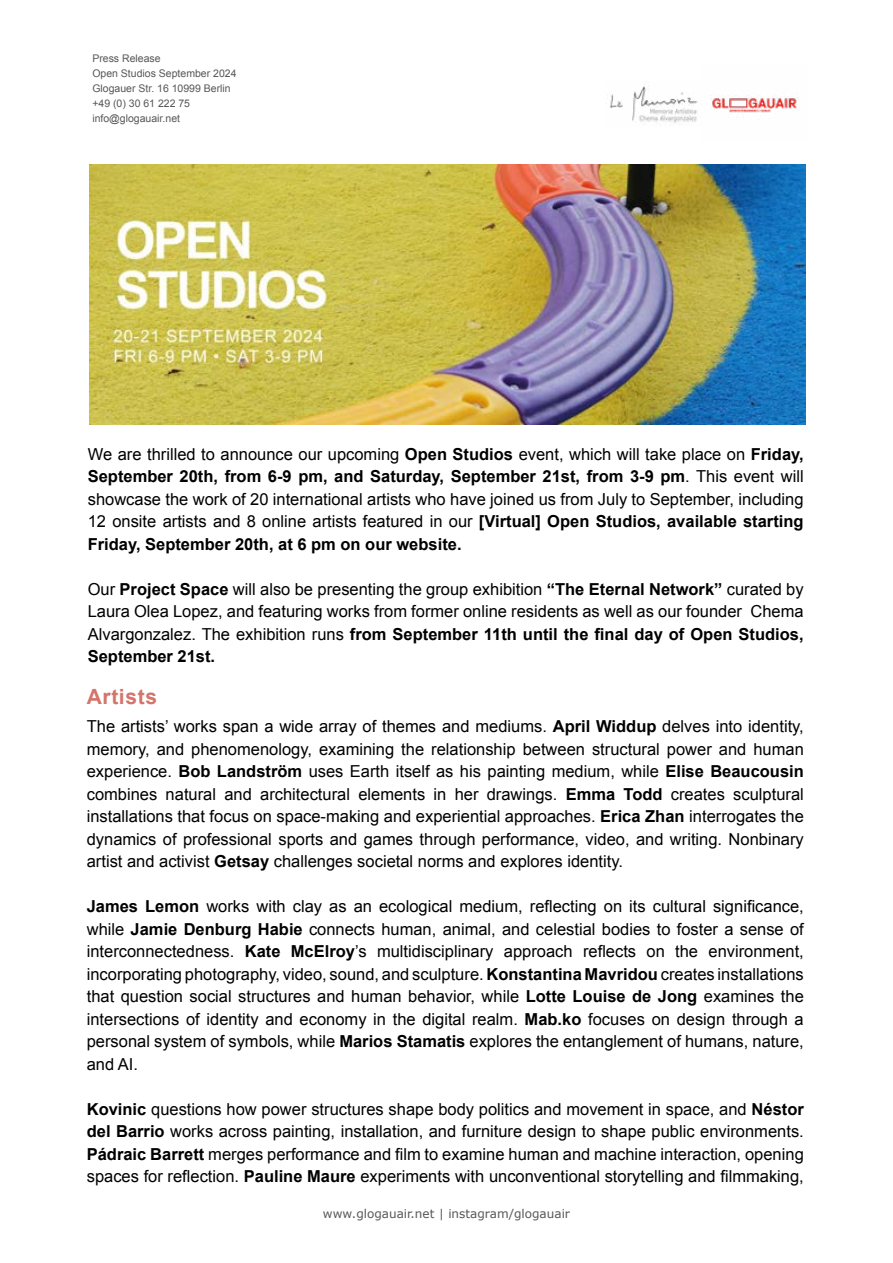
<style>
.page{position:relative;width:893px;height:1263px;background:#fff}
.page>*{position:absolute;margin:0;border:0;box-sizing:border-box;transform-origin:0 0}
.t1{font:700 21px "Arial";letter-spacing:.03em;color:#d4756b}
.t2{font:16.5px/22.5px "Arial";color:#000;text-align:justify}
.t3{font:12px "Verdana";color:#575756}
.t4{font:10.5px/15px "Arial";color:#575756}
.s1{font-weight:700}
</style>
<div class="page">
<img style="left:710px;top:94px;width:87px;height:19px">
<img style="left:609px;top:81px;width:89px;height:43px">
<img style="left:89px;top:165px;width:716px;height:259px">
<p class="t4" style="left:92px;top:51px;width:146px">Press Release<br>Open Studios September 2024<br>Glogauer Str. 16 10999 Berlin +49 (0) 30 61 222 75 info@glogauair.net</p>
<p class="t2" style="left:88px;top:443px;width:717px">We are thrilled to announce our upcoming <span class="s1">Open Studios</span> event, which will take place on <span class="s1">Friday, September 20th, from 6-9 pm, and Saturday, September 21st, from 3-9 pm</span>. This event will showcase the work of 20 international artists who have joined us from July to September, including 12 onsite artists and 8 online artists featured in our <span class="s1">[Virtual] Open Studios, available starting Friday, September 20th, at 6 pm on our website.</span></p>
<p class="t2" style="left:88px;top:578px;width:717px">Our <span class="s1">Project Space</span> will also be presenting the group exhibition <span class="s1">“The Eternal Network”</span> curated by Laura Olea Lopez, and featuring works from former online residents as well as our founder Chema Alvargonzalez. The exhibition runs <span class="s1">from September 11th until the final day of Open Studios, September 21st.</span></p>
<p class="t1" style="left:87px;top:683px;width:72px">Artists</p>
<p class="t2" style="left:87px;top:715px;width:719px">The artists’ works span a wide array of themes and mediums. <span class="s1">April Widdup</span> delves into identity, memory, and phenomenology, examining the relationship between structural power and human experience. <span class="s1">Bob Landström</span> uses Earth itself as his painting medium, while <span class="s1">Elise Beaucousin </span>combines natural and architectural elements in her drawings. <span class="s1">Emma Todd</span> creates sculptural installations that focus on space-making and experiential approaches. <span class="s1">Erica Zhan</span> interrogates the dynamics of professional sports and games through performance, video, and writing. Nonbinary artist and activist <span class="s1">Getsay</span> challenges societal norms and explores identity.</p>
<p class="t2" style="left:87px;top:895px;width:719px"><span class="s1">James Lemon</span> works with clay as an ecological medium, reflecting on its cultural significance, while <span class="s1">Jamie Denburg Habie</span> connects human, animal, and celestial bodies to foster a sense of interconnectedness. <span class="s1">Kate McElroy</span>’s multidisciplinary approach reflects on the environment, incorporating photography, video, sound, and sculpture. <span class="s1">Konstantina Mavridou</span> creates installations that question social structures and human behavior, while <span class="s1">Lotte Louise de Jong</span> examines the intersections of identity and economy in the digital realm. <span class="s1">Mab.ko</span> focuses on design through a personal system of symbols, while <span class="s1">Marios Stamatis</span> explores the entanglement of humans, nature, and AI.</p>
<p class="t2" style="left:87px;top:1098px;width:719px"><span class="s1">Kovinic</span> questions how power structures shape body politics and movement in space, and <span class="s1">Néstor del Barrio</span> works across painting, installation, and furniture design to shape public environments.<br><span class="s1">Pádraic Barrett</span> merges performance and film to examine human and machine interaction, opening spaces for reflection. <span class="s1">Pauline Maure</span> experiments with unconventional storytelling and filmmaking,</p>
<p class="t3" style="left:323px;top:1206px;width:249px">www.glogauair.net | instagram/glogauair</p>
</div>
